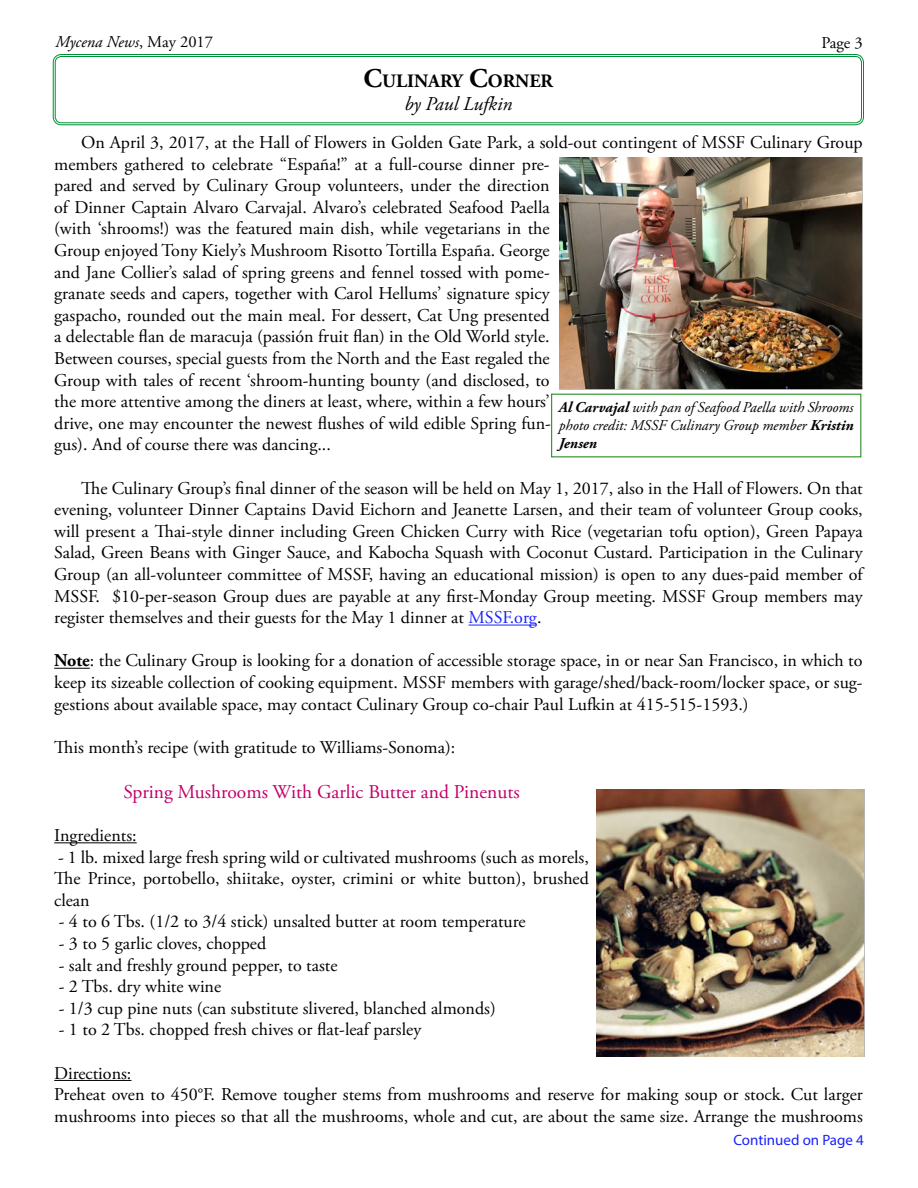
<style>
.page{position:relative;width:918px;height:1188px;background:#fff}
.page>*{position:absolute;margin:0;border:0;box-sizing:border-box;transform-origin:0 0}
.t1{font:19.5px "Adobe Garamond Pro";color:#c20069}
.t2{font:italic 19.5px "Adobe Garamond Pro";color:#000}
.t3{font:700 18.9px "Adobe Garamond Pro";color:#000}
.t4{font:18px/21.6px "Adobe Garamond Pro";color:#000;text-align:justify}
.t5{font:italic 16.5px "Adobe Garamond Pro";color:#000}
.t6{font:16.5px "Adobe Garamond Pro";color:#000}
.t7{font:italic 15px/18px "Adobe Garamond Pro";color:#000;text-align:justify}
.t8{font:15px "Myriad Pro";color:#1922fb}
.s1{font-style:normal}
.s2{font-size:27px}
.s3{color:#1922fb}
.s4{font-weight:700}
</style>
<div class="page">
<hr style="left:469px;top:625px;width:68px;height:1px;background:#1922fb">
<hr style="left:54px;top:668px;width:36px;height:1px;background:#000">
<hr style="left:54px;top:842px;width:83px;height:1px;background:#000">
<hr style="left:54px;top:1080px;width:77px;height:1px;background:#000">
<div style="left:53px;top:54px;width:811px;height:71px;border:1px solid #009037;border-radius:8px"></div>
<div style="left:55px;top:56px;width:807px;height:67px;border:1px solid #009037;border-radius:6px"></div>
<img style="left:559px;top:157px;width:304px;height:232px">
<div style="left:551px;top:394px;width:310px;height:63px;border:1px solid #2c8e28"></div>
<img style="left:597px;top:789px;width:267px;height:268px">
<p class="t5" style="left:56px;top:32px;width:159px">Mycena News<span class="s1">, May 2017</span></p>
<p class="t6" style="left:821px;top:32px;width:43px">Page 3</p>
<p class="t3" style="left:364px;top:70px;width:191px"><span class="s2">C</span>ULINARY <span class="s2">C</span>ORNER</p>
<p class="t2" style="left:405px;top:93px;width:109px">by Paul Lufkin</p>
<p class="t4" style="left:54px;top:132px;width:810px;text-align:left;text-indent:27px">On April 3, 2017, at the Hall of Flowers in Golden Gate Park, a sold-out contingent of MSSF Culinary Group members gathered to celebrate “España!” at a full-course dinner pre-<br>pared and served by Culinary Group volunteers, under the direction<br>of Dinner Captain Alvaro Carvajal. Alvaro’s celebrated Seafood Paella<br>(with ‘shrooms!) was the featured main dish, while vegetarians in the<br>Group enjoyed Tony Kiely’s Mushroom Risotto Tortilla España. George<br>and Jane Collier’s salad of spring greens and fennel tossed with pome-<br>granate seeds and capers, together with Carol Hellums’ signature spicy<br>gaspacho, rounded out the main meal. For dessert, Cat Ung presented<br>a delectable flan de maracuja (passión fruit flan) in the Old World style.<br>Between courses, special guests from the North and the East regaled the<br>Group with tales of recent ‘shroom-hunting bounty (and disclosed, to<br>the more attentive among the diners at least, where, within a few hours’<br>drive, one may encounter the newest flushes of wild edible Spring fun-<br>gus). And of course there was dancing...</p>
<p class="t4" style="left:54px;top:478px;width:810px;text-indent:27px">The Culinary Group’s final dinner of the season will be held on May 1, 2017, also in the Hall of Flowers. On that evening, volunteer Dinner Captains David Eichorn and Jeanette Larsen, and their team of volunteer Group cooks, will present a Thai-style dinner including Green Chicken Curry with Rice (vegetarian tofu option), Green Papaya Salad, Green Beans with Ginger Sauce, and Kabocha Squash with Coconut Custard. Participation in the Culinary Group (an all-volunteer committee of MSSF, having an educational mission) is open to any dues-paid member of MSSF. $10-per-season Group dues are payable at any first-Monday Group meeting. MSSF Group members may register themselves and their guests for the May 1 dinner at <span class="s3">MSSF.org</span>.</p>
<p class="t4" style="left:54px;top:651px;width:810px"><span class="s4">Note</span>: the Culinary Group is looking for a donation of accessible storage space, in or near San Francisco, in which to keep its sizeable collection of cooking equipment. MSSF members with garage/shed/back-room/locker space, or sug&shy;gestions about available space, may contact Culinary Group co-chair Paul Lufkin at 415-515-1593.)</p>
<p class="t4" style="left:54px;top:737px;width:403px">This month’s recipe (with gratitude to Williams-Sonoma):</p>
<p class="t1" style="left:123px;top:780px;width:398px">Spring Mushrooms With Garlic Butter and Pinenuts</p>
<p class="t4" style="left:54px;top:825px;width:84px">Ingredients:</p>
<p class="t4" style="left:54px;top:847px;width:536px">- 1 lb. mixed large fresh spring wild or cultivated mushrooms (such as morels, The Prince, portobello, shiitake, oyster, crimini or white button), brushed clean</p>
<p class="t4" style="left:59px;top:912px;width:469px">- 4 to 6 Tbs. (1/2 to 3/4 stick) unsalted butter at room temperature</p>
<p class="t4" style="left:59px;top:933px;width:209px">- 3 to 5 garlic cloves, chopped</p>
<p class="t4" style="left:59px;top:955px;width:280px">- salt and freshly ground pepper, to taste</p>
<p class="t4" style="left:59px;top:976px;width:164px">- 2 Tbs. dry white wine</p>
<p class="t4" style="left:59px;top:998px;width:439px">- 1/3 cup pine nuts (can substitute slivered, blanched almonds)</p>
<p class="t4" style="left:59px;top:1020px;width:364px">- 1 to 2 Tbs. chopped fresh chives or flat-leaf parsley</p>
<p class="t4" style="left:54px;top:1063px;width:810px;text-align:left">Directions:<br>Preheat oven to 450°F. Remove tougher stems from mushrooms and reserve for making soup or stock. Cut larger mushrooms into pieces so that all the mushrooms, whole and cut, are about the same size. Arrange the mushrooms</p>
<p class="t7" style="left:559px;top:399px;width:296px"><span class="s4">Al Carvajal</span> with pan of Seafood Paella with Shrooms photo credit: MSSF Culinary Group member <span class="s4">Kristin Jensen</span></p>
<p class="t8" style="left:733px;top:1131px;width:132px">Continued on Page 4</p>
</div>
